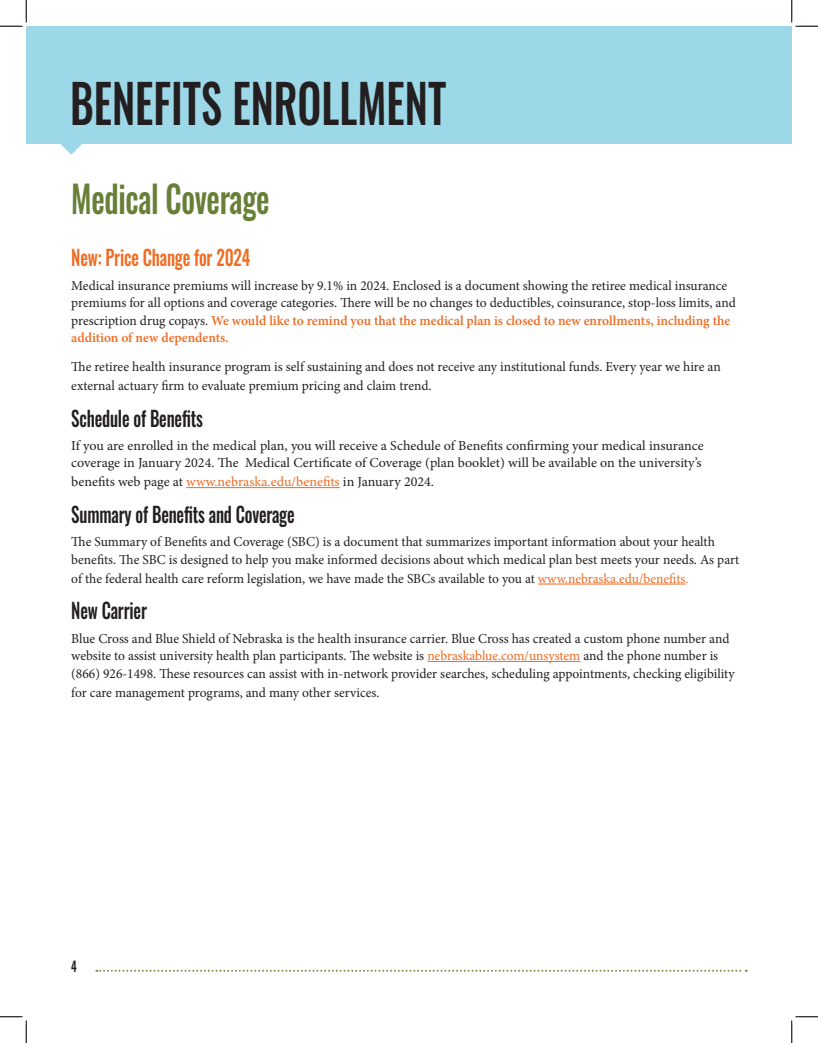
<style>
.page{position:relative;width:818px;height:1043px;background:#fff}
.page>*{position:absolute;margin:0;border:0;box-sizing:border-box;transform-origin:0 0}
.t1{font:500 53.25px "Oswald";color:#231f20;scale:.8 1}
.t2{font:50.75px "Lobster 1.4";letter-spacing:.03em;color:#231f20}
.t3{font:500 37.5px "Oswald";letter-spacing:-.01em;color:#677f36;scale:.8 1}
.Bold_Words{font:500 21.25px "Oswald";letter-spacing:-.01em;color:#231f20;scale:.8 1}
.Bold_Words-2{font:500 21.25px "Oswald";letter-spacing:-.01em;color:#ef6c22;scale:.8 1}
.t4{font:500 14.12px "Oswald";color:#231f20;scale:.8 1}
.Serif_Words{font:13.75px/17.5px "Minion Pro";color:#231f20}
.s1{font-weight:600;color:#ef6c22}
.s2{color:#ef6c22}
</style>
<div class="page">
<div style="left:26px;top:26px;width:765px;height:118px;background:#9cd8e7"></div>
<svg style="left:61px;top:144px;width:21px;height:11px"></svg>
<svg style="left:96px;top:969px;width:650px;height:2px"></svg>
<hr style="left:186px;top:487px;width:154px;height:1px;background:#ef6c22">
<hr style="left:538px;top:583px;width:147px;height:1px;background:#ef6c22">
<hr style="left:427px;top:661px;width:153px;height:1px;background:#ef6c22">
<svg style="left:0;top:0;width:27px;height:27px"></svg>
<svg style="left:0;top:1016px;width:27px;height:26px"></svg>
<svg style="left:791px;top:0;width:27px;height:27px"></svg>
<svg style="left:791px;top:1016px;width:27px;height:26px"></svg>
<h2 class="t2" style="left:78px;top:56px;width:160px">Annual</h2>
<h1 class="t1" style="left:70px;top:75px;width:472px">BENEFITS ENROLLMENT</h1>
<p class="t3" style="left:71px;top:179px;width:249px">Medical Coverage</p>
<p class="Bold_Words-2" style="left:71px;top:246px;width:225px">New: Price Change for 2024</p>
<p class="Serif_Words" style="left:71px;top:276px;width:666px">Medical insurance premiums will increase by 9.1% in 2024. Enclosed is a document showing the retiree medical insurance premiums for all options and coverage categories. There will be no changes to deductibles, coinsurance, stop-loss limits, and prescription drug copays. <span class="s1">We would like to remind you that the medical plan is closed to new enrollments, including the addition of new dependents.</span></p>
<p class="Serif_Words" style="left:71px;top:357px;width:651px;line-height:19px">The retiree health insurance program is self sustaining and does not receive any institutional funds. Every year we hire an external actuary firm to evaluate premium pricing and claim trend.</p>
<p class="Bold_Words" style="left:71px;top:407px;width:166px">Schedule of Benefits</p>
<p class="Serif_Words" style="left:71px;top:436px;width:633px">If you are enrolled in the medical plan, you will receive a Schedule of Benefits confirming your medical insurance coverage in January 2024. The Medical Certificate of Coverage (plan booklet) will be available on the university’s</p>
<p class="Serif_Words" style="left:71px;top:473px;width:364px">benefits web page at <span class="s2">www.nebraska.edu/benefits</span> in January 2024.</p>
<p class="Bold_Words" style="left:71px;top:503px;width:281px">Summary of Benefits and Coverage</p>
<p class="Serif_Words" style="left:71px;top:533px;width:669px">The Summary of Benefits and Coverage (SBC) is a document that summarizes important information about your health benefits. The SBC is designed to help you make informed decisions about which medical plan best meets your needs. As part</p>
<p class="Serif_Words" style="left:71px;top:569px;width:618px">of the federal health care reform legislation, we have made the SBCs available to you at <span class="s2">www.nebraska.edu/benefits.</span></p>
<p class="Bold_Words" style="left:71px;top:599px;width:96px">New Carrier</p>
<p class="Serif_Words" style="left:71px;top:629px;width:664px">Blue Cross and Blue Shield of Nebraska is the health insurance carrier. Blue Cross has created a custom phone number and website to assist university health plan participants. The website is <span class="s2">nebraskablue.com/unsystem</span> and the phone number is (866) 926-1498. These resources can assist with in-network provider searches, scheduling appointments, checking eligibility</p>
<p class="Serif_Words" style="left:71px;top:683px;width:310px">for care management programs, and many other services.</p>
<p class="t4" style="left:71px;top:958px;width:9px">4</p>
</div>
